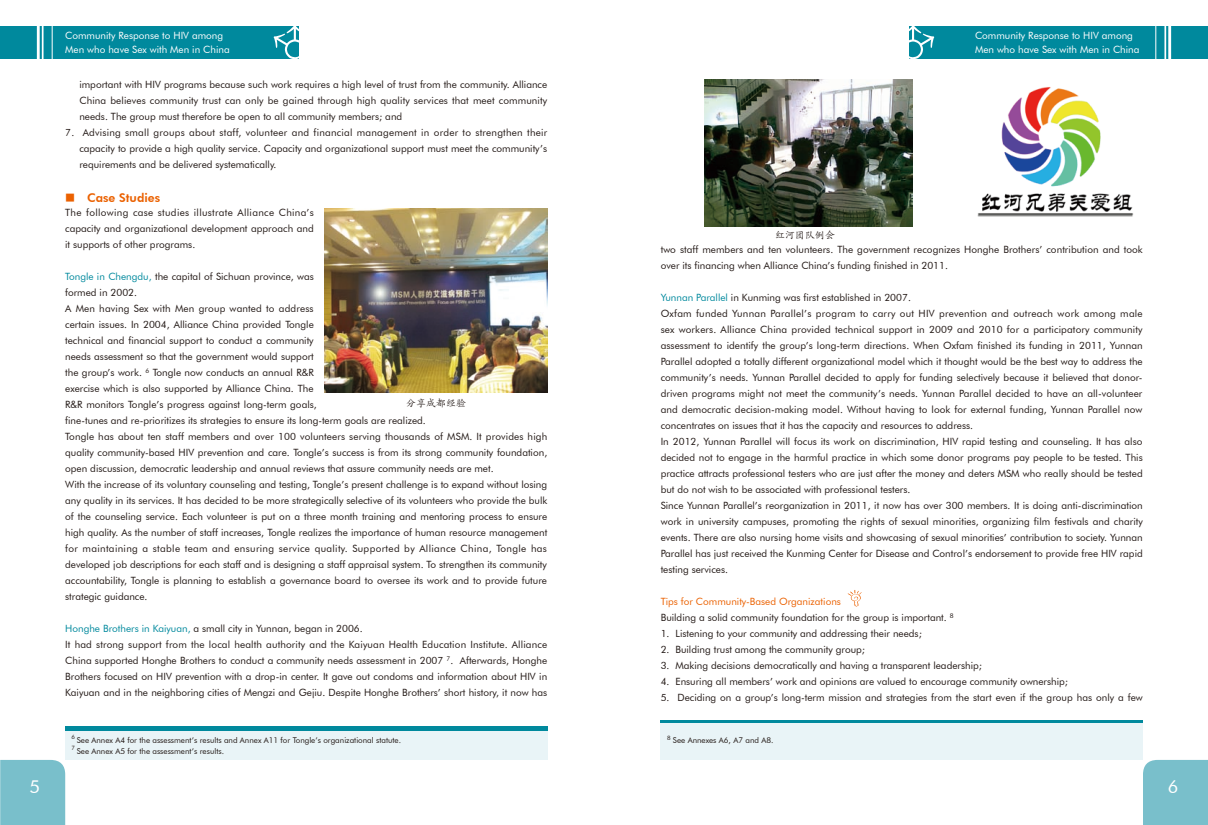
<style>
.page{position:relative;width:1208px;height:825px;background:#fff}
.page>*{position:absolute;margin:0;border:0;box-sizing:border-box;transform-origin:0 0}
.t1{font:18px "Futura BT";color:#fff}
.t2{font:800 12px "Futura BT";color:#eb6101}
.t3{font:10px/16px "Futura BT";color:#231916}
.t4{font:10px/13.7px "Futura BT";color:#fff}
.t5{font:10px "ST Kaiti";color:#231916}
.t6{font:8px "Futura BT";color:#231916}
.t7{font:6px "Futura BT";color:#231916}
.s1{font-family:"FZLTZHK GBK1 0";font-weight:400;font-size:10px}
.s2{color:#00899d}
.s3{color:#eb6101}
</style>
<div class="page">
<div style="left:0;top:26px;width:298px;height:32px;background:#00899d"></div>
<div style="left:0;top:760px;width:65px;height:65px;background:#79bfcb"></div>
<hr style="left:52px;top:25px;width:1px;height:35px;background:#fff">
<hr style="left:37px;top:25px;width:3px;height:35px;background:#fff">
<hr style="left:42px;top:25px;width:2px;height:35px;background:#fff">
<svg style="left:274px;top:26px;width:25px;height:33px"></svg>
<div style="left:909px;top:26px;width:299px;height:32px;background:#00899d"></div>
<div style="left:1143px;top:760px;width:65px;height:65px;background:#79bfcb"></div>
<hr style="left:1155px;top:25px;width:1px;height:35px;background:#fff">
<hr style="left:1168px;top:25px;width:3px;height:35px;background:#fff">
<hr style="left:1164px;top:25px;width:2px;height:35px;background:#fff">
<svg style="left:909px;top:26px;width:25px;height:33px"></svg>
<div style="left:65px;top:726px;width:482px;height:34px;background:#e9f4f7"></div>
<hr style="left:65px;top:726px;width:482px;height:4px;background:#00899d">
<div style="left:660px;top:720px;width:482px;height:40px;background:#e9f4f7"></div>
<hr style="left:660px;top:720px;width:482px;height:3px;background:#00899d">
<img style="left:324px;top:208px;width:223px;height:185px">
<img style="left:704px;top:79px;width:208px;height:147px">
<img style="left:977px;top:87px;width:157px;height:130px">
<svg style="left:847px;top:590px;width:15px;height:16px"></svg>
<h1 class="t1" style="left:30px;top:775px;width:12px">5</h1>
<p class="t4" style="left:65px;top:29px;width:166px">Community Response to HIV among<br>Men who have Sex with Men in China</p>
<p class="t3" style="left:79px;top:76px;width:469px;text-align:justify">important with HIV programs because such work requires a high level of trust from the community. Alliance China believes community trust can only be gained through high quality services that meet community needs. The group must therefore be open to all community members; and</p>
<p class="t3" style="left:79px;top:124px;width:469px;text-align:justify;text-indent:-14px">7. Advising small groups about staff, volunteer and financial management in order to strengthen their capacity to provide a high quality service. Capacity and organizational support must meet the community’s requirements and be delivered systematically.</p>
<p class="t2" style="left:65px;top:190px;width:96px"><span class="s1">■</span> Case Studies</p>
<p class="t3" style="left:65px;top:204px;width:250px;text-align:justify">The following case studies illustrate Alliance China’s capacity and organizational development approach and it supports of other programs.</p>
<p class="t3" style="left:65px;top:268px;width:484px"><span class="s2">Tongle in Chengdu,</span> the capital of Sichuan province, was<br>formed in 2002.<br>A Men having Sex with Men group wanted to address<br>certain issues. In 2004, Alliance China provided Tongle<br>technical and financial support to conduct a community<br>needs assessment so that the government would support<br>the group’s work. <sup>6</sup> Tongle now conducts an annual R&amp;R<br>exercise which is also supported by Alliance China. The<br>R&amp;R monitors Tongle’s progress against long-term goals,<br>fine-tunes and re-prioritizes its strategies to ensure its long-term goals are realized.<br>Tongle has about ten staff members and over 100 volunteers serving thousands of MSM. It provides high quality community-based HIV prevention and care. Tongle’s success is from its strong community foundation, open discussion, democratic leadership and annual reviews that assure community needs are met.<br>With the increase of its voluntary counseling and testing, Tongle’s present challenge is to expand without losing any quality in its services. It has decided to be more strategically selective of its volunteers who provide the bulk of the counseling service. Each volunteer is put on a three month training and mentoring process to ensure high quality. As the number of staff increases, Tongle realizes the importance of human resource management for maintaining a stable team and ensuring service quality. Supported by Alliance China, Tongle has developed job descriptions for each staff and is designing a staff appraisal system. To strengthen its community accountability, Tongle is planning to establish a governance board to oversee its work and to provide future strategic guidance.</p>
<p class="t3" style="left:65px;top:620px;width:483px"><span class="s2">Honghe Brothers in Kaiyuan,</span> a small city in Yunnan, began in 2006.<br>It had strong support from the local health authority and the Kaiyuan Health Education Institute. Alliance China supported Honghe Brothers to conduct a community needs assessment in 2007 <sup>7</sup>. Afterwards, Honghe Brothers focused on HIV prevention with a drop-in center. It gave out condoms and information about HIV in Kaiyuan and in the neighboring cities of Mengzi and Gejiu. Despite Honghe Brothers’ short history, it now has</p>
<p class="t5" style="left:406px;top:396px;width:61px">分享成都经验</p>
<p class="t7" style="left:71px;top:733px;width:5px">6</p>
<p class="t6" style="left:77px;top:735px;width:326px">See Annex A4 for the assessment’s results and Annex A11 for Tongle’s organizational statute.</p>
<p class="t7" style="left:71px;top:744px;width:5px">7</p>
<p class="t6" style="left:77px;top:746px;width:149px">See Annex A5 for the assessment’s results.</p>
<p class="t4" style="left:975px;top:29px;width:166px">Community Response to HIV among<br>Men who have Sex with Men in China</p>
<p class="t5" style="left:775px;top:228px;width:61px">红河团队例会</p>
<p class="t3" style="left:660px;top:241px;width:483px">two staff members and ten volunteers. The government recognizes Honghe Brothers’ contribution and took over its financing when Alliance China’s funding finished in 2011.</p>
<p class="t3" style="left:660px;top:289px;width:483px"><span class="s2">Yunnan Parallel</span> in Kunming was first established in 2007.<br>Oxfam funded Yunnan Parallel’s program to carry out HIV prevention and outreach work among male sex workers. Alliance China provided technical support in 2009 and 2010 for a participatory community assessment to identify the group’s long-term directions. When Oxfam finished its funding in 2011, Yunnan Parallel adopted a totally different organizational model which it thought would be the best way to address the community’s needs. Yunnan Parallel decided to apply for funding selectively because it believed that donor&shy;driven programs might not meet the community’s needs. Yunnan Parallel decided to have an all-volunteer and democratic decision-making model. Without having to look for external funding, Yunnan Parallel now concentrates on issues that it has the capacity and resources to address.<br>In 2012, Yunnan Parallel will focus its work on discrimination, HIV rapid testing and counseling. It has also decided not to engage in the harmful practice in which some donor programs pay people to be tested. This practice attracts professional testers who are just after the money and deters MSM who really should be tested but do not wish to be associated with professional testers.<br>Since Yunnan Parallel’s reorganization in 2011, it now has over 300 members. It is doing anti-discrimination work in university campuses, promoting the rights of sexual minorities, organizing film festivals and charity events. There are also nursing home visits and showcasing of sexual minorities’ contribution to society. Yunnan Parallel has just received the Kunming Center for Disease and Control’s endorsement to provide free HIV rapid testing services.</p>
<p class="t3" style="left:660px;top:593px;width:294px"><span class="s3">Tips for Community-Based Organizations<br></span>Building a solid community foundation for the group is important. <sup>8</sup></p>
<p class="t3" style="left:660px;top:625px;width:263px">1. Listening to your community and addressing their needs;</p>
<p class="t3" style="left:660px;top:641px;width:206px">2. Building trust among the community group;</p>
<p class="t3" style="left:660px;top:657px;width:323px">3. Making decisions democratically and having a transparent leadership;</p>
<p class="t3" style="left:660px;top:673px;width:409px">4. Ensuring all members’ work and opinions are valued to encourage community ownership;</p>
<p class="t3" style="left:660px;top:689px;width:483px">5. Deciding on a group’s long-term mission and strategies from the start even if the group has only a few</p>
<p class="t7" style="left:667px;top:734px;width:5px">8</p>
<p class="t6" style="left:673px;top:735px;width:102px">See Annexes A6, A7 and A8.</p>
<h1 class="t1" style="left:1167px;top:775px;width:12px">6</h1>
</div>
